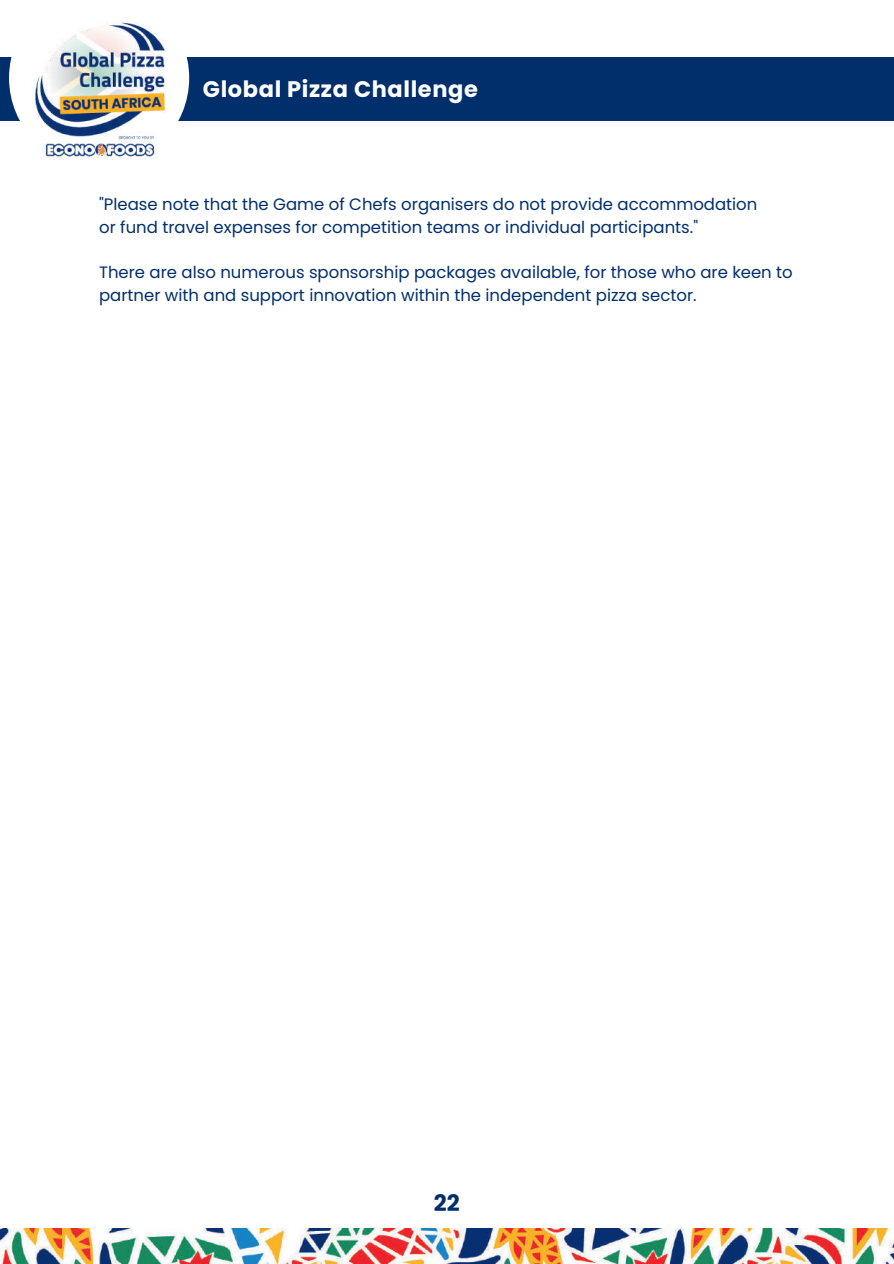
<style>
.page{position:relative;width:894px;height:1264px;background:#fff}
.page>*{position:absolute;margin:0;border:0;box-sizing:border-box;transform-origin:0 0}
.t1{font:700 22.8px "Poppins";color:#002f6b}
.t2{font:700 22.5px "Poppins";letter-spacing:.025em;color:#fff}
.t3{font:16.5px/22.5px "Poppins";color:#002f6b}
</style>
<div class="page">
<div style="left:0;top:58px;width:893px;height:63px;background:#002f6b"></div>
<svg style="left:9px;top:57px;width:180px;height:64px;background:#e1e6ed"></svg>
<img style="left:32px;top:22px;width:135px;height:137px">
<img style="left:0;top:1228px;width:893px;height:35px">
<h2 class="t2" style="left:203px;top:73px;width:276px">Global Pizza Challenge</h2>
<p class="t3" style="left:99px;top:193px;width:659px">"Please note that the Game of Chefs organisers do not provide accommodation or fund travel expenses for competition teams or individual participants."</p>
<p class="t3" style="left:99px;top:261px;width:695px">There are also numerous sponsorship packages available, for those who are keen to partner with and support innovation within the independent pizza sector.</p>
<h1 class="t1" style="left:433px;top:1186px;width:27px">22</h1>
</div>
